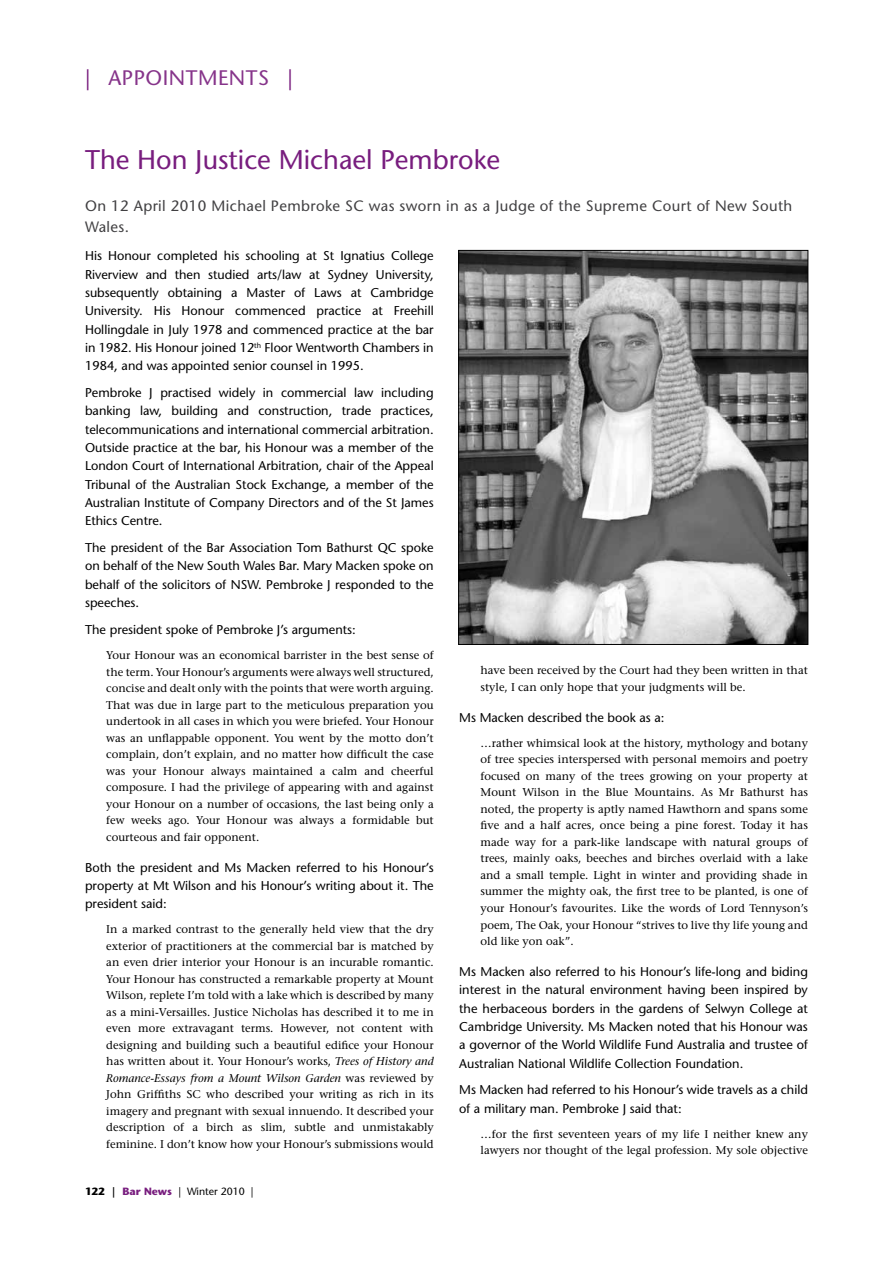
<style>
.page{position:relative;width:893px;height:1263px;background:#fff}
.page>*{position:absolute;margin:0;border:0;box-sizing:border-box;transform-origin:0 0}
.t1{font:27px "Stone Sans";color:#781d7e}
.t2{font:21px "Stone Sans";color:#86348a}
.t3{font:21px "Stone Sans";color:#781d7e}
.t4{font:15px/21px "Stone Sans";letter-spacing:.025em;color:#414042}
.t5{font:12.75px/18.3px "Stone Sans";color:#000;text-align:justify}
.t6{font:11.25px/16.5px "Stone Serif";color:#000;text-align:justify}
.t7{font:10.5px "Stone Sans";color:#000}
.s1{color:#781d7e}
.s2{font-style:italic}
.s3{font-weight:700}
.s4{font-weight:700;color:#781d7e}
</style>
<div class="page">
<img style="left:460px;top:252px;width:346px;height:391px">
<div style="left:458px;top:250px;width:350px;height:395px;border:1px solid #000"></div>
<h2 class="t2" style="left:85px;top:65px;width:38px"><span class="s1">|</span> appointments</h2>
<h2 class="t3" style="left:288px;top:65px;width:7px">|</h2>
<h1 class="t1" style="left:85px;top:144px;width:417px">The Hon Justice Michael Pembroke</h1>
<h3 class="t4" style="left:85px;top:195px;width:709px">On 12 April 2010 Michael Pembroke SC was sworn in as a Judge of the Supreme Court of New South<br>Wales.</h3>
<p class="t5" style="left:85px;top:247px;width:350px">His Honour completed his schooling at St Ignatius College Riverview and then studied arts/law at Sydney University, subsequently obtaining a Master of Laws at Cambridge University. His Honour commenced practice at Freehill Hollingdale in July 1978 and commenced practice at the bar in 1982. His Honour joined 12<sup>th</sup> Floor Wentworth Chambers in 1984, and was appointed senior counsel in 1995.</p>
<p class="t5" style="left:85px;top:384px;width:350px">Pembroke J practised widely in commercial law including banking law, building and construction, trade practices, telecommunications and international commercial arbitration.<br>Outside practice at the bar, his Honour was a member of the London Court of International Arbitration, chair of the Appeal Tribunal of the Australian Stock Exchange, a member of the Australian Institute of Company Directors and of the St James Ethics Centre.</p>
<p class="t5" style="left:85px;top:539px;width:350px">The president of the Bar Association Tom Bathurst QC spoke on behalf of the New South Wales Bar. Mary Macken spoke on behalf of the solicitors of NSW. Pembroke J responded to the speeches.</p>
<p class="t5" style="left:85px;top:620px;width:272px">The president spoke of Pembroke J’s arguments:</p>
<p class="t6" style="left:106px;top:647px;width:329px">Your Honour was an economical barrister in the best sense of the term. Your Honour’s arguments were always well structured, concise and dealt only with the points that were worth arguing.<br>That was due in large part to the meticulous preparation you undertook in all cases in which you were briefed. Your Honour was an unflappable opponent. You went by the motto don’t complain, don’t explain, and no matter how difficult the case was your Honour always maintained a calm and cheerful composure. I had the privilege of appearing with and against your Honour on a number of occasions, the last being only a few weeks ago. Your Honour was always a formidable but courteous and fair opponent.</p>
<p class="t5" style="left:85px;top:858px;width:350px">Both the president and Ms Macken referred to his Honour’s property at Mt Wilson and his Honour’s writing about it. The president said:</p>
<p class="t6" style="left:106px;top:921px;width:329px">In a marked contrast to the generally held view that the dry exterior of practitioners at the commercial bar is matched by an even drier interior your Honour is an incurable romantic.<br>Your Honour has constructed a remarkable property at Mount Wilson, replete I’m told with a lake which is described by many as a mini-Versailles. Justice Nicholas has described it to me in even more extravagant terms. However, not content with designing and building such a beautiful edifice your Honour has written about it. Your Honour’s works, <span class="s2">Trees of History and Romance-Essays from a Mount Wilson Garden</span> was reviewed by John Griffiths SC who described your writing as rich in its imagery and pregnant with sexual innuendo. It described your description of a birch as slim, subtle and unmistakably feminine. I don’t know how your Honour’s submissions would</p>
<p class="t7" style="left:85px;top:1185px;width:170px"><span class="s3">122 |</span> <span class="s4">Bar News</span> | Winter 2010 |</p>
<p class="t6" style="left:480px;top:662px;width:329px">have been received by the Court had they been written in that style, I can only hope that your judgments will be.</p>
<p class="t5" style="left:459px;top:708px;width:207px">Ms Macken described the book as a:</p>
<p class="t6" style="left:480px;top:735px;width:329px">…rather whimsical look at the history, mythology and botany of tree species interspersed with personal memoirs and poetry focused on many of the trees growing on your property at Mount Wilson in the Blue Mountains. As Mr Bathurst has noted, the property is aptly named Hawthorn and spans some five and a half acres, once being a pine forest. Today it has made way for a park-like landscape with natural groups of trees, mainly oaks, beeches and birches overlaid with a lake and a small temple. Light in winter and providing shade in summer the mighty oak, the first tree to be planted, is one of your Honour’s favourites. Like the words of Lord Tennyson’s poem, The Oak, your Honour “strives to live thy life young and old like yon oak”.</p>
<p class="t5" style="left:459px;top:962px;width:350px">Ms Macken also referred to his Honour’s life-long and biding interest in the natural environment having been inspired by the herbaceous borders in the gardens of Selwyn College at Cambridge University. Ms Macken noted that his Honour was a governor of the World Wildlife Fund Australia and trustee of Australian National Wildlife Collection Foundation.</p>
<p class="t5" style="left:459px;top:1081px;width:350px">Ms Macken had referred to his Honour’s wide travels as a child of a military man. Pembroke J said that:</p>
<p class="t6" style="left:480px;top:1125px;width:329px">…for the first seventeen years of my life I neither knew any lawyers nor thought of the legal profession. My sole objective</p>
</div>
